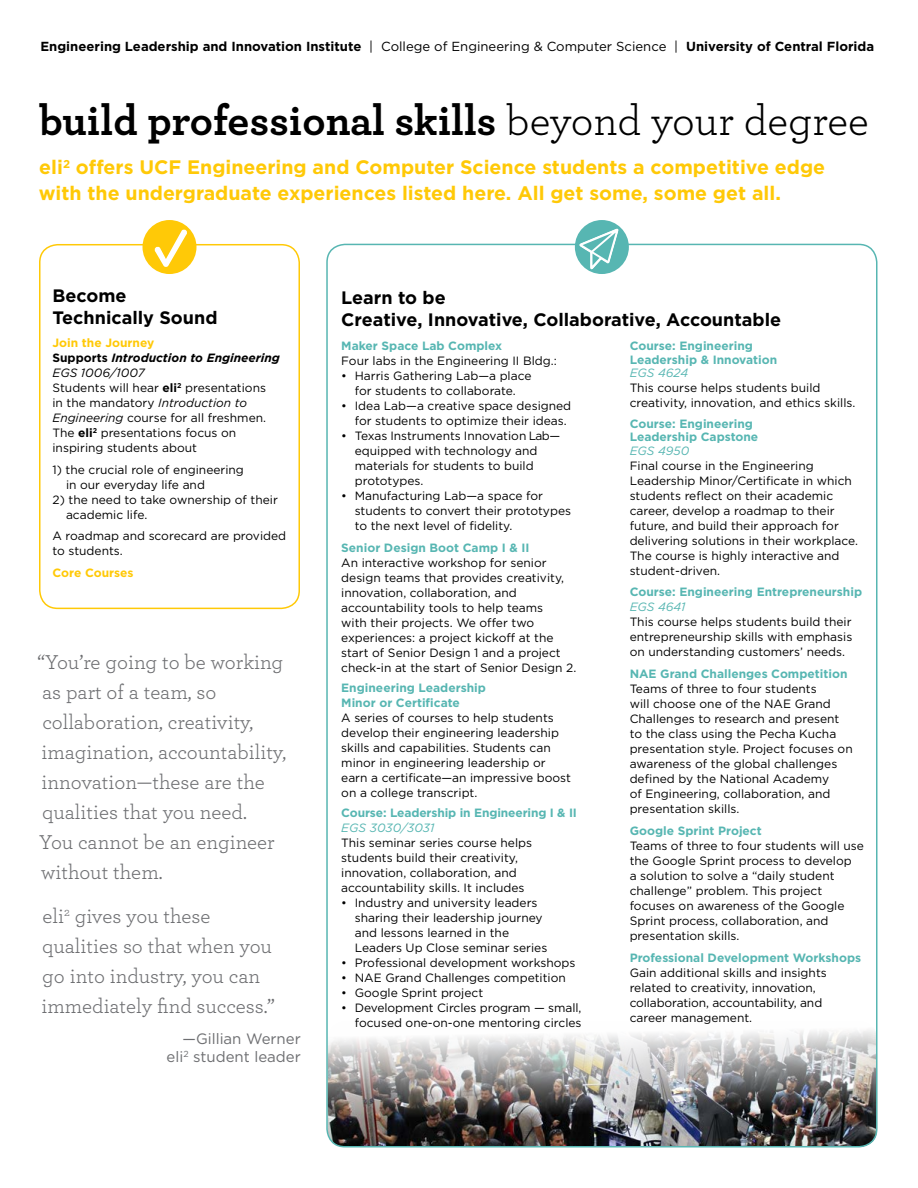
<style>
.page{position:relative;width:918px;height:1188px;background:#fff}
.page>*{position:absolute;margin:0;border:0;box-sizing:border-box;transform-origin:0 0}
.t1{font:700 43.5px "Archer";color:#000}
.t2{font:21px/30px "Archer";color:#6d6e71}
.t3{font:700 19.5px/25.5px "Gotham";color:#ffc907}
.t4{font:700 18px/21.6px "Gotham";color:#000}
.t5{font:15px/18px "Gotham";color:#6d6e71;text-align:right}
.t6{font:700 13.2px "Gotham";color:#000}
.t7{font:12px/15px "Gotham";color:#000}
.t8{font:700 12px/13.5px "Gotham";color:#57b6b2}
.t9{font:italic 12px "Gotham";color:#57b6b2}
.t10{font:700 12px "Gotham";color:#ffc907}
.s1{font-weight:400}
.s2{font-weight:700;color:#ffc907}
.s3{font-weight:700}
.s4{font-weight:700;font-style:italic}
.s5{font-style:italic}
</style>
<div class="page">
<img style="left:328px;top:1030px;width:549px;height:117px">
<div style="left:39px;top:244px;width:261px;height:365px;border:2px solid #ffc907;border-radius:18px"></div>
<div style="left:142px;top:220px;width:54px;height:54px;background:#ffc907;border-radius:50%"></div>
<svg style="left:154px;top:229px;width:33px;height:39px"></svg>
<div style="left:575px;top:220px;width:54px;height:54px;background:#57b6b2;border-radius:50%"></div>
<svg style="left:579px;top:228px;width:40px;height:42px"></svg>
<p class="t6" style="left:40px;top:39px;width:835px">Engineering Leadership and Innovation Institute <span class="s1">| College of Engineering &amp; Computer Science |</span> University of Central Florida</p>
<h1 class="t1" style="left:39px;top:93px;width:831px">build professional skills <span class="s1">beyond your degree</span></h1>
<h3 class="t3" style="left:39px;top:154px;width:788px">eli<sup>2</sup> offers UCF Engineering and Computer Science students a competitive edge with the undergraduate experiences listed here. All get some, some get all.</h3>
<h3 class="t4" style="left:52px;top:285px;width:167px">Become<br>Technically Sound</h3>
<p class="t7" style="left:52px;top:335px;width:229px"><span class="s2">Join the Journey<br></span><span class="s3">Supports</span> <span class="s4">Introduction to Engineering<br></span><span class="s5">EGS 1006/1007<br></span>Students will hear <span class="s3">eli</span><sup>2</sup> presentations<br>in the mandatory <span class="s5">Introduction to<br>Engineering</span> course for all freshmen.<br>The <span class="s3">eli</span><sup>2</sup> presentations focus on inspiring students about</p>
<p class="t7" style="left:66px;top:462px;width:179px;text-indent:-14px">1) the crucial role of engineering in our everyday life and</p>
<p class="t7" style="left:66px;top:492px;width:214px;text-indent:-14px">2) the need to take ownership of their academic life.</p>
<p class="t7" style="left:53px;top:528px;width:235px">A roadmap and scorecard are provided to students.</p>
<p class="t10" style="left:53px;top:566px;width:83px">Core Courses</p>
<h2 class="t2" style="left:37px;top:647px;width:250px">“You’re going to be working as part of a team, so collaboration, creativity, imagination, accountability, innovation—these are the qualities that you need.<br>You cannot be an engineer without them.</h2>
<h2 class="t2" style="left:42px;top:900px;width:235px">eli<sup>2</sup> gives you these qualities so that when you go into industry, you can immediately find success.”</h2>
<p class="t5" style="left:167px;top:1030px;width:136px">—Gillian Werner eli<sup>2</sup> student leader</p>
<h3 class="t4" style="left:341px;top:286px;width:441px">Learn to be<br>Creative, Innovative, Collaborative, Accountable</h3>
<p class="t8" style="left:341px;top:339px;width:162px">Maker Space Lab Complex</p>
<p class="t7" style="left:341px;top:353px;width:217px">Four labs in the Engineering II Bldg.:</p>
<p class="t7" style="left:341px;top:368px;width:192px;text-align:center">• Harris Gathering Lab—a place for students to collaborate.</p>
<p class="t7" style="left:355px;top:398px;width:218px;text-indent:-14px">• Idea Lab—a creative space designed for students to optimize their ideas.</p>
<p class="t7" style="left:355px;top:428px;width:207px;text-indent:-14px">• Texas Instruments Innovation Lab— equipped with technology and materials for students to build prototypes.</p>
<p class="t7" style="left:355px;top:488px;width:218px;text-indent:-14px">• Manufacturing Lab—a space for students to convert their prototypes to the next level of fidelity.</p>
<p class="t8" style="left:341px;top:541px;width:190px">Senior Design Boot Camp I &amp; II</p>
<p class="t7" style="left:341px;top:555px;width:237px">An interactive workshop for senior design teams that provides creativity, innovation, collaboration, and accountability tools to help teams<br>with their projects. We offer two experiences: a project kickoff at the start of Senior Design 1 and a project check-in at the start of Senior Design 2.</p>
<p class="t8" style="left:341px;top:680px;width:146px;line-height:15px">Engineering Leadership<br>Minor or Certificate</p>
<p class="t7" style="left:341px;top:710px;width:231px">A series of courses to help students develop their engineering leadership skills and capabilities. Students can minor in engineering leadership or earn a certificate—an impressive boost on a college transcript.</p>
<p class="t8" style="left:341px;top:806px;width:237px">Course: Leadership in Engineering I &amp; II</p>
<p class="t9" style="left:341px;top:822px;width:95px">EGS 3030/3031</p>
<p class="t7" style="left:341px;top:836px;width:192px">This seminar series course helps students build their creativity, innovation, collaboration, and accountability skills. It includes</p>
<p class="t7" style="left:355px;top:896px;width:194px;text-indent:-14px">• Industry and university leaders sharing their leadership journey and lessons learned in the<br>Leaders Up Close seminar series</p>
<p class="t7" style="left:341px;top:956px;width:236px">• Professional development workshops</p>
<p class="t7" style="left:341px;top:971px;width:226px">• NAE Grand Challenges competition</p>
<p class="t7" style="left:341px;top:986px;width:144px">• Google Sprint project</p>
<p class="t7" style="left:341px;top:1001px;width:242px;text-align:right">• Development Circles program — small, focused one-on-one mentoring circles</p>
<p class="t8" style="left:630px;top:339px;width:149px">Course: Engineering<br>Leadership &amp; Innovation</p>
<p class="t9" style="left:630px;top:366px;width:60px">EGS 4624</p>
<p class="t7" style="left:630px;top:380px;width:227px">This course helps students build creativity, innovation, and ethics skills.</p>
<p class="t8" style="left:630px;top:416px;width:130px">Course: Engineering<br>Leadership Capstone</p>
<p class="t9" style="left:630px;top:444px;width:61px">EGS 4950</p>
<p class="t7" style="left:630px;top:458px;width:230px">Final course in the Engineering Leadership Minor/Certificate in which students reflect on their academic career, develop a roadmap to their future, and build their approach for delivering solutions in their workplace.<br>The course is highly interactive and student-driven.</p>
<p class="t8" style="left:630px;top:585px;width:234px">Course: Engineering Entrepreneurship</p>
<p class="t9" style="left:630px;top:600px;width:57px">EGS 4641</p>
<p class="t7" style="left:630px;top:614px;width:224px;text-align:justify">This course helps students build their entrepreneurship skills with emphasis on understanding customers’ needs.</p>
<p class="t8" style="left:630px;top:667px;width:219px">NAE Grand Challenges Competition</p>
<p class="t7" style="left:630px;top:681px;width:225px">Teams of three to four students<br>will choose one of the NAE Grand<br>Challenges to research and present to the class using the Pecha Kucha presentation style. Project focuses on awareness of the global challenges defined by the National Academy<br>of Engineering, collaboration, and presentation skills.</p>
<p class="t8" style="left:630px;top:823px;width:134px">Google Sprint Project</p>
<p class="t7" style="left:630px;top:838px;width:236px">Teams of three to four students will use the Google Sprint process to develop<br>a solution to solve a “daily student challenge” problem. This project focuses on awareness of the Google Sprint process, collaboration, and presentation skills.</p>
<p class="t8" style="left:630px;top:950px;width:233px">Professional Development Workshops</p>
<p class="t7" style="left:630px;top:965px;width:199px">Gain additional skills and insights related to creativity, innovation, collaboration, accountability, and career management.</p>
</div>
